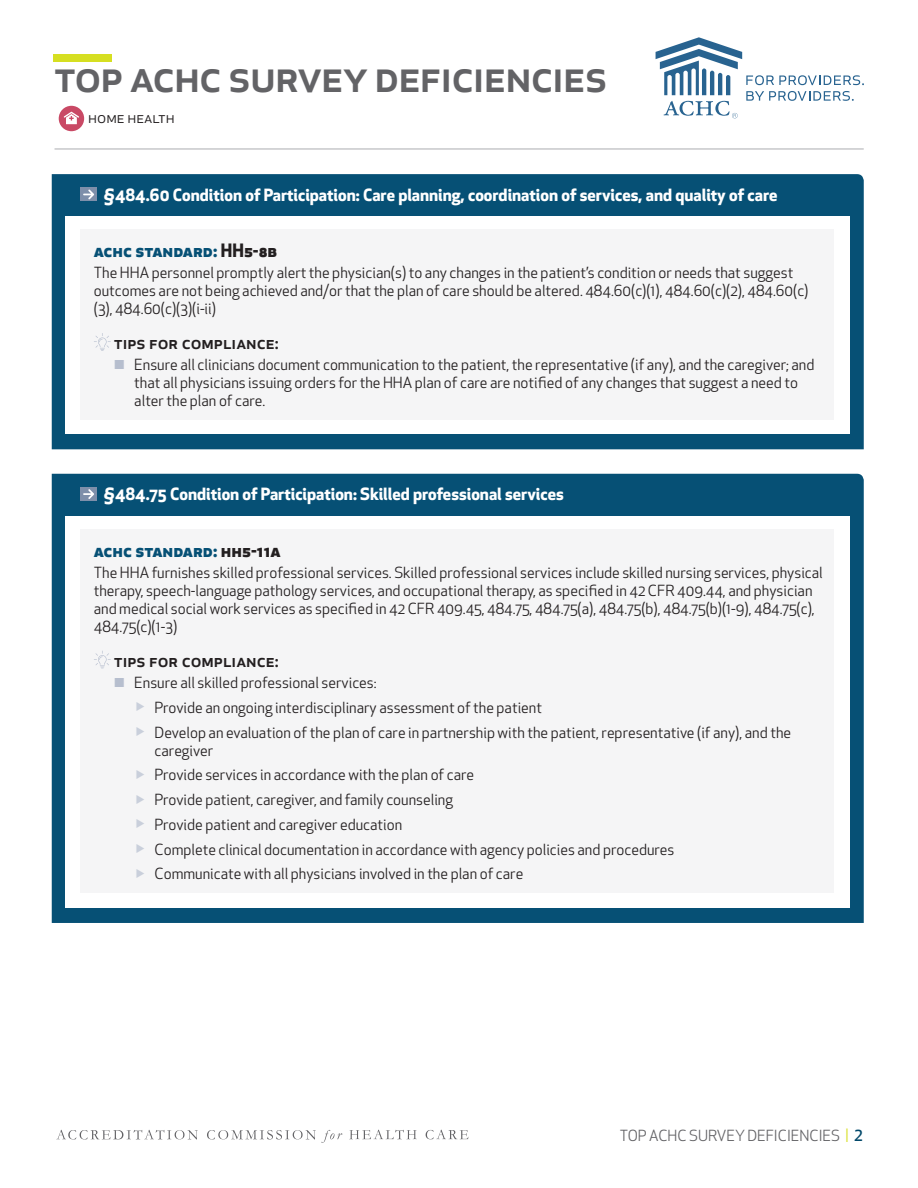
<style>
.page{position:relative;width:918px;height:1188px;background:#fff}
.page>*{position:absolute;margin:0;border:0;box-sizing:border-box;transform-origin:0 0}
.t1{font:500 45px "Apex New";letter-spacing:-.02em;color:#636366}
.Subhead{font:700 18px "Apex New";color:#065075}
.BODY_INDENT_1{font:500 18px "Apex New";color:#231f20}
.t2{font:700 16.5px "Apex New";color:#fff}
.t3{font:15.75px "Apex New";color:#231f20}
.BODY_INDENT_1-2{font:15px/18px "Apex New";color:#231f20}
.t4{font:15px "Apex New";color:#636366}
.s1{color:#231f20}
.s2{font-size:12px;color:#b6bece}
.s3{font-weight:500;font-size:12px;color:#c9cfdb}
.s4{font-size:18px;color:#d6df21}
.s5{font-weight:500;color:#02486a}
</style>
<div class="page">
<div style="left:59px;top:106px;width:25px;height:25px;background:#c94965;border-radius:50%"></div>
<svg style="left:64px;top:112px;width:15px;height:12px"></svg>
<div style="left:53px;top:54px;width:59px;height:7px;background:#d6df21"></div>
<svg style="left:656px;top:37px;width:208px;height:81px"></svg>
<hr style="left:55px;top:148px;width:808px;height:2px;background:#c7c8ca">
<svg style="left:56px;top:1130px;width:142px;height:10px"></svg>
<svg style="left:207px;top:1130px;width:135px;height:13px"></svg>
<svg style="left:349px;top:1130px;width:68px;height:9px"></svg>
<svg style="left:426px;top:1130px;width:42px;height:9px"></svg>
<div style="left:52px;top:174px;width:812px;height:275px;background:#065075"></div>
<div style="left:52px;top:474px;width:812px;height:449px;background:#065075"></div>
<div style="left:65px;top:216px;width:785px;height:218px;background:#fff"></div>
<div style="left:65px;top:516px;width:785px;height:392px;background:#fff"></div>
<div style="left:80px;top:230px;width:754px;height:190px;background:#f5f5f6"></div>
<svg style="left:94px;top:333px;width:17px;height:18px"></svg>
<div style="left:80px;top:530px;width:754px;height:363px;background:#f5f5f6"></div>
<svg style="left:94px;top:651px;width:17px;height:18px"></svg>
<div style="left:80px;top:188px;width:17px;height:13px;background:#7e8faa"></div>
<svg style="left:83px;top:189px;width:11px;height:10px"></svg>
<div style="left:80px;top:487px;width:17px;height:14px;background:#7e8faa"></div>
<svg style="left:83px;top:489px;width:11px;height:10px"></svg>
<h1 class="t1" style="left:54px;top:45px;width:555px">top achc survey deficiencies</h1>
<p class="t3" style="left:88px;top:108px;width:88px">home health</p>
<p class="t2" style="left:104px;top:183px;width:676px">§484.60 Condition of Participation: Care planning, coordination of services, and quality of care</p>
<p class="Subhead" style="left:94px;top:237px;width:185px">achc standard: <span class="s1">HH5-8b</span></p>
<p class="BODY_INDENT_1-2" style="left:94px;top:264px;width:716px">The HHA personnel promptly alert the physician(s) to any changes in the patient’s condition or needs that suggest outcomes are not being achieved and/or that the plan of care should be altered. 484.60(c)(1), 484.60(c)(2), 484.60(c) (3), 484.60(c)(3)(i-ii)</p>
<p class="BODY_INDENT_1" style="left:114px;top:331px;width:166px">tips for compliance:</p>
<p class="BODY_INDENT_1-2" style="left:134px;top:356px;width:682px;text-indent:-20px"><span class="s2">Ї</span> Ensure all clinicians document communication to the patient, the representative (if any), and the caregiver; and that all physicians issuing orders for the HHA plan of care are notified of any changes that suggest a need to alter the plan of care.</p>
<p class="t2" style="left:104px;top:482px;width:462px">§484.75 Condition of Participation: Skilled professional services</p>
<p class="Subhead" style="left:94px;top:537px;width:188px">achc standard: <span class="s1">hh5-11a</span></p>
<p class="BODY_INDENT_1-2" style="left:94px;top:563px;width:731px">The HHA furnishes skilled professional services. Skilled professional services include skilled nursing services, physical therapy, speech-language pathology services, and occupational therapy, as specified in 42 CFR 409.44, and physician and medical social work services as specified in 42 CFR 409.45, 484.75, 484.75(a), 484.75(b), 484.75(b)(1-9), 484.75(c), 484.75(c)(1-3)</p>
<p class="BODY_INDENT_1" style="left:114px;top:648px;width:166px">tips for compliance:</p>
<p class="BODY_INDENT_1-2" style="left:114px;top:674px;width:264px"><span class="s2">Ї</span> Ensure all skilled professional services:</p>
<p class="BODY_INDENT_1-2" style="left:136px;top:698px;width:408px"><span class="s3">▶</span> Provide an ongoing interdisciplinary assessment of the patient</p>
<p class="BODY_INDENT_1-2" style="left:155px;top:723px;width:638px;text-indent:-19px"><span class="s3">▶</span> Develop an evaluation of the plan of care in partnership with the patient, representative (if any), and the caregiver</p>
<p class="BODY_INDENT_1-2" style="left:136px;top:766px;width:340px"><span class="s3">▶</span> Provide services in accordance with the plan of care</p>
<p class="BODY_INDENT_1-2" style="left:136px;top:791px;width:319px"><span class="s3">▶</span> Provide patient, caregiver, and family counseling</p>
<p class="BODY_INDENT_1-2" style="left:136px;top:815px;width:268px"><span class="s3">▶</span> Provide patient and caregiver education</p>
<p class="BODY_INDENT_1-2" style="left:136px;top:840px;width:540px"><span class="s3">▶</span> Complete clinical documentation in accordance with agency policies and procedures</p>
<p class="BODY_INDENT_1-2" style="left:136px;top:865px;width:389px"><span class="s3">▶</span> Communicate with all physicians involved in the plan of care</p>
<p class="t4" style="left:620px;top:1126px;width:245px">TOP ACHC SURVEY DEFICIENCIES <span class="s4">I</span> <span class="s5">2</span></p>
</div>
